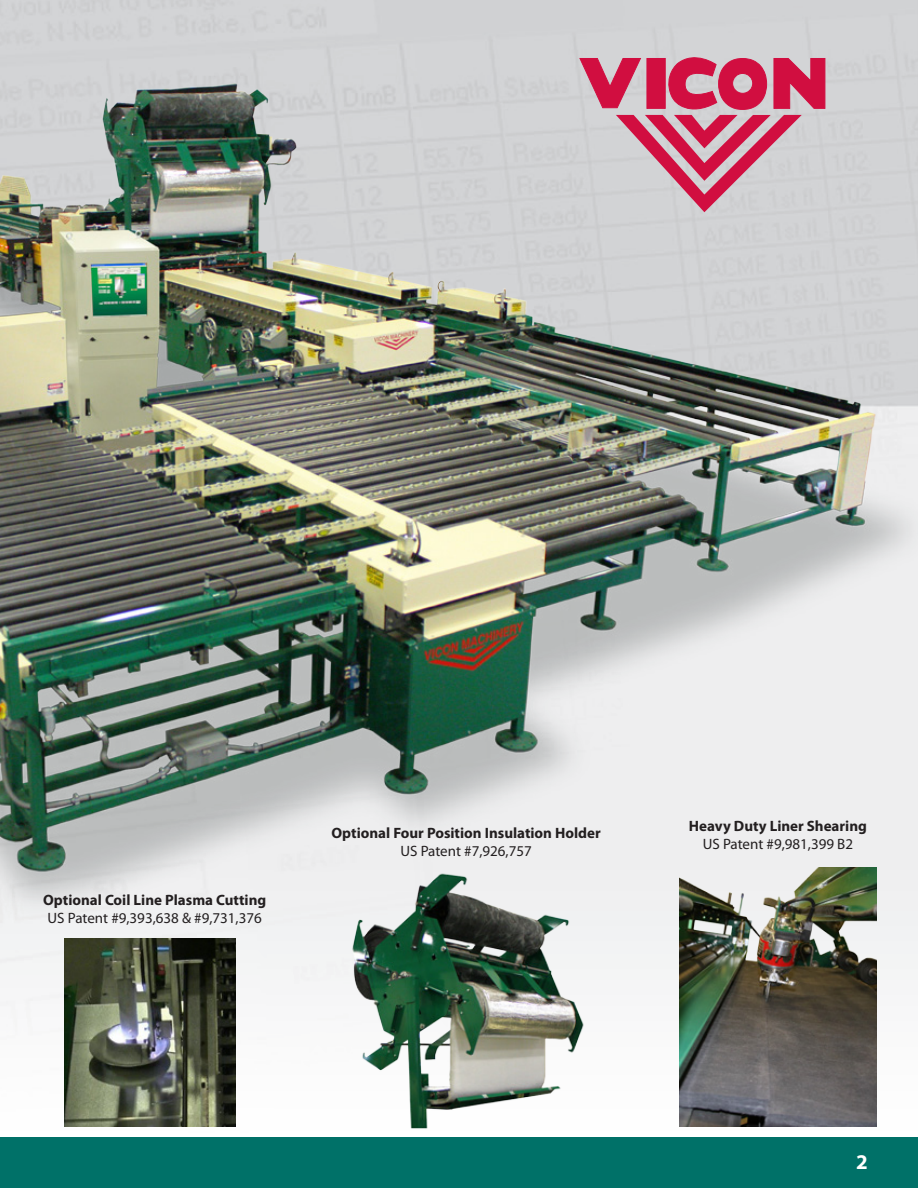
<style>
.page{position:relative;width:918px;height:1188px;background:#fff}
.page>*{position:absolute;margin:0;border:0;box-sizing:border-box;transform-origin:0 0}
.t1{font:700 21px "Myriad Pro";color:#fff}
.t2{font:700 15px "Myriad Pro";color:#231f20}
.t3{font:15px "Myriad Pro";color:#231f20}
</style>
<div class="page">
<img style="left:0;top:0;width:918px;height:1127px">
<img style="left:0;top:66px;width:918px;height:880px">
<svg style="left:579px;top:57px;width:246px;height:155px;background:#d08b9e"></svg>
<img style="left:343px;top:867px;width:246px;height:262px">
<img style="left:65px;top:938px;width:170px;height:188px">
<img style="left:679px;top:867px;width:198px;height:259px">
<div style="left:0;top:1137px;width:918px;height:51px;background:#007168"></div>
<p class="t2" style="left:43px;top:890px;width:225px">Optional Coil Line Plasma Cutting</p>
<p class="t3" style="left:48px;top:909px;width:216px">US Patent #9,393,638 &amp; #9,731,376</p>
<p class="t2" style="left:331px;top:824px;width:271px">Optional Four Position Insulation Holder</p>
<p class="t3" style="left:400px;top:842px;width:133px">US Patent #7,926,757</p>
<p class="t2" style="left:689px;top:817px;width:180px">Heavy Duty Liner Shearing</p>
<p class="t3" style="left:703px;top:835px;width:152px">US Patent #9,981,399 B2</p>
<p class="t1" style="left:856px;top:1148px;width:13px">2</p>
</div>
